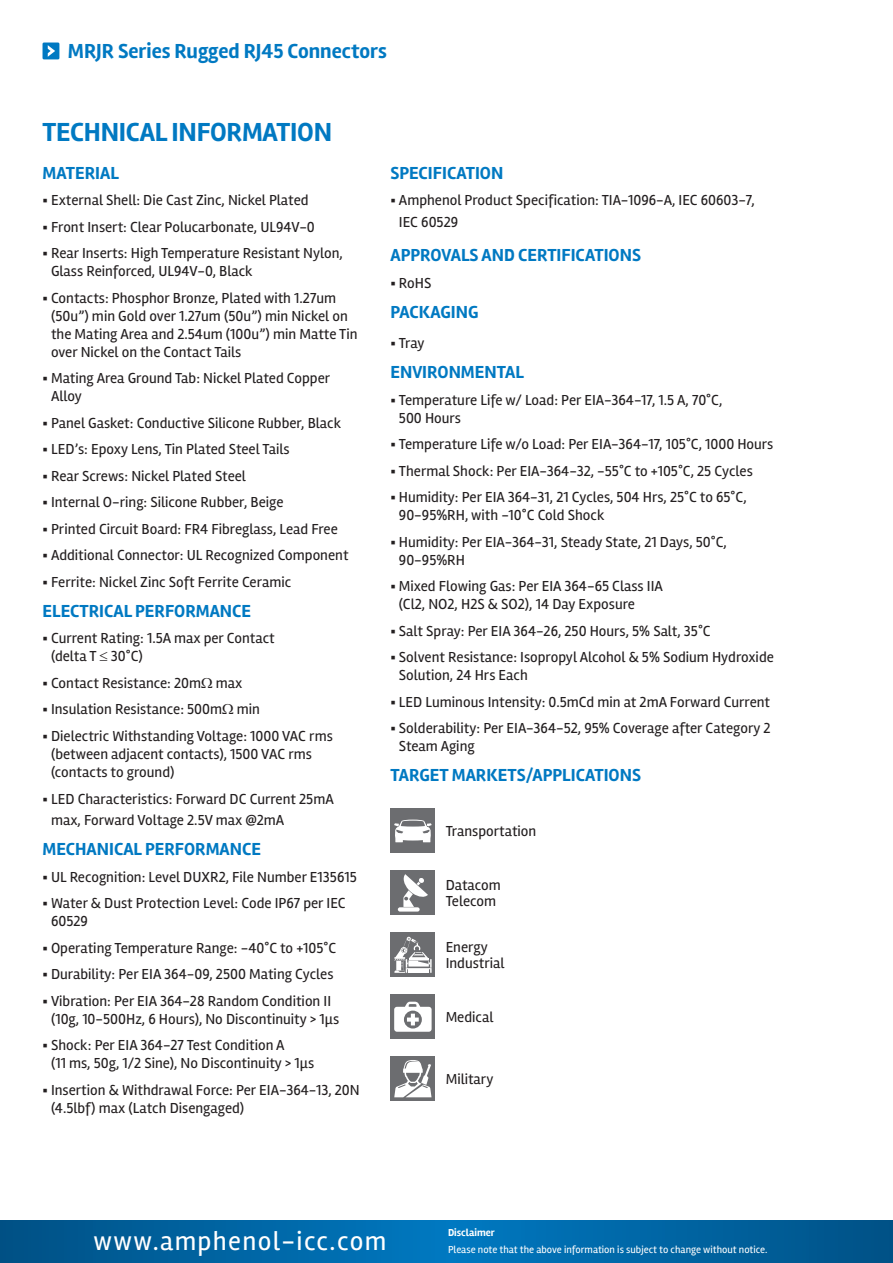
<style>
.page{position:relative;width:893px;height:1263px;background:#fff}
.page>*{position:absolute;margin:0;border:0;box-sizing:border-box;transform-origin:0 0}
.t1{font:27px "Rambla";letter-spacing:.05em;color:#fff}
.t2{font:700 27px "Rambla";letter-spacing:-.01em;color:#0079c2}
.t3{font:700 21px "Rambla";color:#0079c2}
.t4{font:700 18px "Rambla";color:#0079c2}
.t5{font:15px/18px "Rambla";color:#231f20}
.t6{font:10.5px "Rambla";color:#fff}
.t7{font:700 10.5px "Rambla";color:#fff}
</style>
<div class="page">
<div style="left:43px;top:43px;width:16px;height:16px;background:#0079c2"></div>
<svg style="left:48px;top:45px;width:7px;height:12px"></svg>
<svg style="left:0;top:1220px;width:893px;height:25px;background:#0064a2"></svg>
<svg style="left:0;top:1245px;width:893px;height:18px;background:#0064a2"></svg>
<div style="left:390px;top:808px;width:45px;height:45px;background:#6c6d70"></div>
<svg style="left:394px;top:819px;width:38px;height:23px"></svg>
<div style="left:390px;top:870px;width:45px;height:45px;background:#6c6d70"></div>
<svg style="left:398px;top:907px;width:22px;height:4px"></svg>
<svg style="left:403px;top:874px;width:25px;height:33px"></svg>
<div style="left:390px;top:932px;width:45px;height:45px;background:#6c6d70"></div>
<svg style="left:394px;top:937px;width:38px;height:36px"></svg>
<div style="left:390px;top:994px;width:45px;height:45px;background:#6c6d70"></div>
<svg style="left:394px;top:1002px;width:38px;height:30px"></svg>
<div style="left:390px;top:1056px;width:45px;height:45px;background:#6c6d70"></div>
<svg style="left:394px;top:1060px;width:37px;height:37px"></svg>
<h2 class="t3" style="left:68px;top:39px;width:320px">MRJR Series Rugged RJ45 Connectors</h2>
<h1 class="t2" style="left:43px;top:116px;width:291px">TECHNICAL INFORMATION</h1>
<p class="t4" style="left:43px;top:162px;width:78px">MATERIAL</p>
<p class="t5" style="left:43px;top:191px;width:268px">▪ External Shell: Die Cast Zinc, Nickel Plated</p>
<p class="t5" style="left:43px;top:218px;width:274px">▪ Front Insert: Clear Polucarbonate, UL94V-0</p>
<p class="t5" style="left:51px;top:244px;width:293px;text-indent:-9px">▪ Rear Inserts: High Temperature Resistant Nylon,<br>Glass Reinforced, UL94V-0, Black</p>
<p class="t5" style="left:51px;top:289px;width:308px;text-indent:-9px">▪ Contacts: Phosphor Bronze, Plated with 1.27um (50u”) min Gold over 1.27um (50u”) min Nickel on the Mating Area and 2.54um (100u”) min Matte Tin over Nickel on the Contact Tails</p>
<p class="t5" style="left:51px;top:369px;width:281px;text-indent:-9px">▪ Mating Area Ground Tab: Nickel Plated Copper<br>Alloy</p>
<p class="t5" style="left:43px;top:414px;width:300px">▪ Panel Gasket: Conductive Silicone Rubber, Black</p>
<p class="t5" style="left:43px;top:440px;width:249px">▪ LED’s: Epoxy Lens, Tin Plated Steel Tails</p>
<p class="t5" style="left:43px;top:467px;width:205px">▪ Rear Screws: Nickel Plated Steel</p>
<p class="t5" style="left:43px;top:493px;width:243px">▪ Internal O-ring: Silicone Rubber, Beige</p>
<p class="t5" style="left:43px;top:520px;width:297px">▪ Printed Circuit Board: FR4 Fibreglass, Lead Free</p>
<p class="t5" style="left:43px;top:546px;width:308px">▪ Additional Connector: UL Recognized Component</p>
<p class="t5" style="left:43px;top:573px;width:250px">▪ Ferrite: Nickel Zinc Soft Ferrite Ceramic</p>
<p class="t4" style="left:43px;top:600px;width:210px">ELECTRICAL PERFORMANCE</p>
<p class="t5" style="left:51px;top:629px;width:225px;text-indent:-9px">▪ Current Rating: 1.5A max per Contact (delta T ≤ 30°C)</p>
<p class="t5" style="left:43px;top:674px;width:201px">▪ Contact Resistance: 20m max</p>
<p class="t5" style="left:43px;top:700px;width:219px">▪ Insulation Resistance: 500m min</p>
<p class="t5" style="left:51px;top:727px;width:283px;text-indent:-9px">▪ Dielectric Withstanding Voltage: 1000 VAC rms (between adjacent contacts), 1500 VAC rms (contacts to ground)</p>
<p class="t5" style="left:51px;top:788px;width:284px;line-height:21.6px;text-indent:-9px">▪ LED Characteristics: Forward DC Current 25mA max, Forward Voltage 2.5V max @2mA</p>
<p class="t4" style="left:43px;top:839px;width:220px">MECHANICAL PERFORMANCE</p>
<p class="t5" style="left:43px;top:868px;width:316px">▪ UL Recognition: Level DUXR2, File Number E135615</p>
<p class="t5" style="left:51px;top:894px;width:296px;text-indent:-9px">▪ Water &amp; Dust Protection Level: Code IP67 per IEC<br>60529</p>
<p class="t5" style="left:43px;top:939px;width:295px">▪ Operating Temperature Range: -40°C to +105°C</p>
<p class="t5" style="left:43px;top:965px;width:292px">▪ Durability: Per EIA 364-09, 2500 Mating Cycles</p>
<p class="t5" style="left:43px;top:992px;width:298px;text-align:center">▪ Vibration: Per EIA 364-28 Random Condition II (10g, 10-500Hz, 6 Hours), No Discontinuity &gt; 1µs</p>
<p class="t5" style="left:51px;top:1036px;width:265px;text-indent:-9px">▪ Shock: Per EIA 364-27 Test Condition A<br>(11 ms, 50g, 1/2 Sine), No Discontinuity &gt; 1µs</p>
<p class="t5" style="left:51px;top:1081px;width:310px;text-indent:-9px">▪ Insertion &amp; Withdrawal Force: Per EIA-364-13, 20N (4.5lbf) max (Latch Disengaged)</p>
<p class="t4" style="left:390px;top:162px;width:114px">SPECIFICATION</p>
<p class="t5" style="left:399px;top:189px;width:357px;line-height:21.6px;text-indent:-9px">▪ Amphenol Product Specification: TIA-1096-A, IEC 60603-7,<br>IEC 60529</p>
<p class="t4" style="left:390px;top:245px;width:252px">APPROVALS AND CERTIFICATIONS</p>
<p class="t5" style="left:390px;top:274px;width:42px">▪ RoHS</p>
<p class="t4" style="left:390px;top:301px;width:90px">PACKAGING</p>
<p class="t5" style="left:390px;top:334px;width:36px">▪ Tray</p>
<p class="t4" style="left:390px;top:361px;width:135px">ENVIRONMENTAL</p>
<p class="t5" style="left:399px;top:390px;width:325px;text-indent:-9px">▪ Temperature Life w/ Load: Per EIA-364-17, 1.5 A, 70°C,<br>500 Hours</p>
<p class="t5" style="left:390px;top:435px;width:384px">▪ Temperature Life w/o Load: Per EIA-364-17, 105°C, 1000 Hours</p>
<p class="t5" style="left:390px;top:461px;width:364px">▪ Thermal Shock: Per EIA-364-32, -55°C to +105°C, 25 Cycles</p>
<p class="t5" style="left:399px;top:488px;width:349px;text-indent:-9px">▪ Humidity: Per EIA 364-31, 21 Cycles, 504 Hrs, 25°C to 65°C,<br>90-95%RH, with -10°C Cold Shock</p>
<p class="t5" style="left:399px;top:532px;width:329px;text-indent:-9px">▪ Humidity: Per EIA-364-31, Steady State, 21 Days, 50°C,<br>90-95%RH</p>
<p class="t5" style="left:399px;top:577px;width:265px;text-indent:-9px">▪ Mixed Flowing Gas: Per EIA 364-65 Class IIA (Cl2, NO2, H2S &amp; SO2), 14 Day Exposure</p>
<p class="t5" style="left:390px;top:621px;width:322px">▪ Salt Spray: Per EIA 364-26, 250 Hours, 5% Salt, 35°C</p>
<p class="t5" style="left:399px;top:648px;width:376px;text-indent:-9px">▪ Solvent Resistance: Isopropyl Alcohol &amp; 5% Sodium Hydroxide<br>Solution, 24 Hrs Each</p>
<p class="t5" style="left:390px;top:692px;width:381px">▪ LED Luminous Intensity: 0.5mCd min at 2mA Forward Current</p>
<p class="t5" style="left:399px;top:719px;width:373px;text-indent:-9px">▪ Solderability: Per EIA-364-52, 95% Coverage after Category 2<br>Steam Aging</p>
<p class="t4" style="left:390px;top:765px;width:252px">TARGET MARKETS/APPLICATIONS</p>
<p class="t5" style="left:446px;top:822px;width:92px">Transportation</p>
<p class="t5" style="left:446px;top:876px;width:57px;line-height:16.5px">Datacom<br>Telecom</p>
<p class="t5" style="left:446px;top:938px;width:60px;line-height:16.5px">Energy<br>Industrial</p>
<p class="t5" style="left:446px;top:1008px;width:49px">Medical</p>
<p class="t5" style="left:446px;top:1069px;width:49px">Military</p>
<h1 class="t1" style="left:94px;top:1224px;width:294px">www.amphenol-icc.com</h1>
<p class="t7" style="left:448px;top:1227px;width:48px">Disclaimer</p>
<p class="t6" style="left:448px;top:1243px;width:321px">Please note that the above information is subject to change without notice.</p>
</div>
